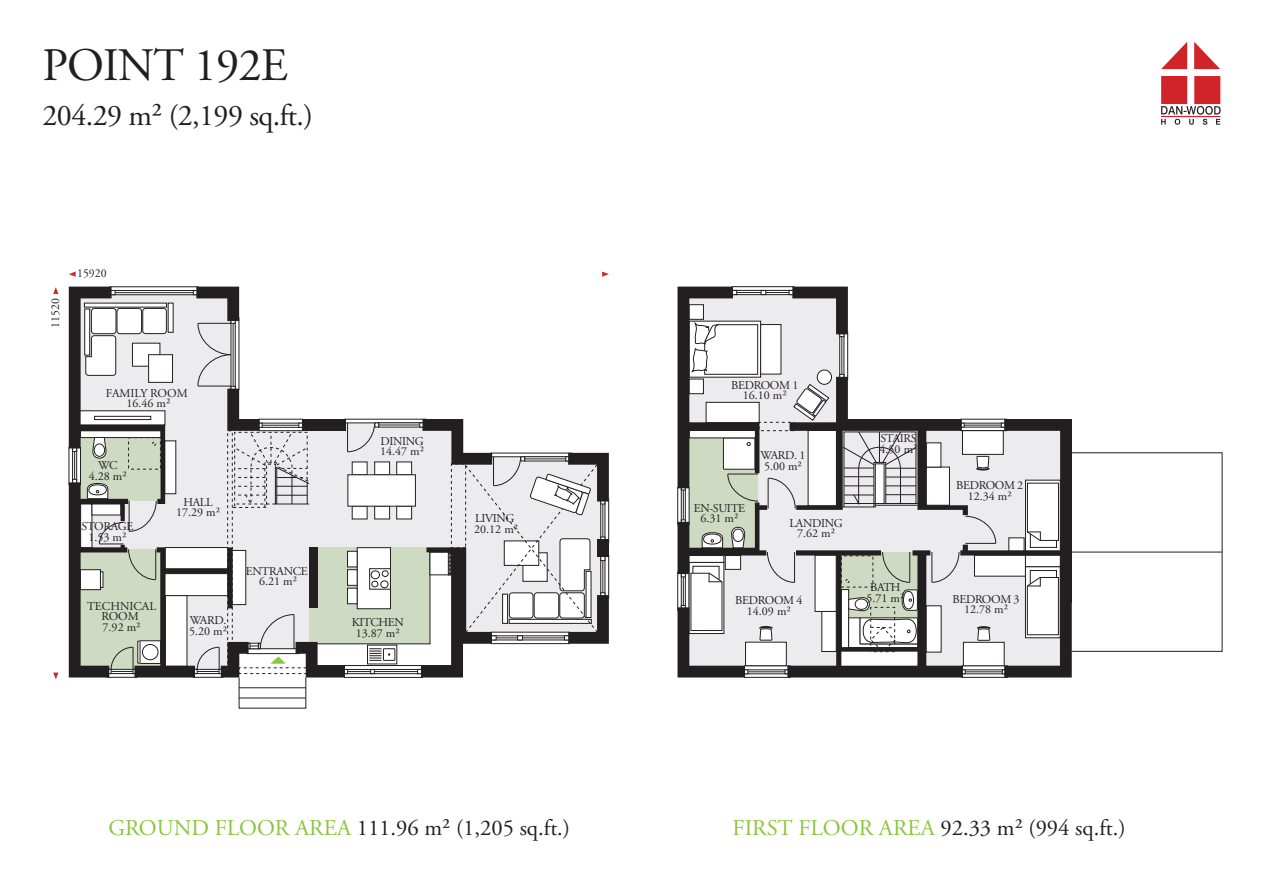
<style>
.page{position:relative;width:1263px;height:893px;background:#fff}
.page>*{position:absolute;margin:0;border:0;box-sizing:border-box;transform-origin:0 0}
.t1{font:46.5px "Adobe Garamond Pro";letter-spacing:-.02em;color:#231f20}
.t2{font:30px "Adobe Garamond Pro";letter-spacing:-.02em;color:#231f20}
.t3{font:22.5px "Adobe Garamond Pro";color:#231f20}
.t4{font:12px/10.5px "Adobe Garamond Pro";letter-spacing:-.03em;color:#231f20;text-align:center}
.t5{font:12px/10.5px "Adobe Garamond Pro";color:#231f20;text-align:center}
.s1{color:#8bc63e}
</style>
<div class="page">
<div style="left:344px;top:665px;width:78px;height:13px;border:1px solid #231f20"></div>
<div style="left:1161px;top:76px;width:26px;height:28px;background:#d1232a"></div>
<div style="left:1194px;top:76px;width:26px;height:28px;background:#d1232a"></div>
<svg style="left:1161px;top:42px;width:26px;height:27px"></svg>
<svg style="left:1194px;top:42px;width:26px;height:27px"></svg>
<svg style="left:1161px;top:106px;width:60px;height:19px"></svg>
<svg style="left:53px;top:287px;width:5px;height:7px"></svg>
<svg style="left:69px;top:272px;width:7px;height:5px"></svg>
<svg style="left:53px;top:673px;width:5px;height:6px"></svg>
<svg style="left:602px;top:272px;width:7px;height:5px"></svg>
<hr style="left:239px;top:698px;width:67px;height:1px;background:#231f20">
<hr style="left:239px;top:687px;width:67px;height:1px;background:#231f20">
<div style="left:732px;top:286px;width:62px;height:5px;border:1px solid #231f20"></div>
<svg style="left:69px;top:287px;width:540px;height:390px"></svg>
<svg style="left:677px;top:287px;width:545px;height:390px"></svg>
<h1 class="t1" style="left:43px;top:37px;width:247px">POINT 192E</h1>
<h2 class="t2" style="left:43px;top:97px;width:272px">204.29 m² (2,199 sq.ft.)</h2>
<p class="t4" style="left:50px;top:328px;width:31px;rotate:-90deg">11520</p>
<p class="t4" style="left:77px;top:269px;width:31px">15920</p>
<p class="t5" style="left:106px;top:388px;width:83px">FAMILY ROOM<br>16.46 m²</p>
<p class="t4" style="left:89px;top:460px;width:39px">WC<br>4.28 m²</p>
<p class="t4" style="left:82px;top:522px;width:53px">STORAGE<br>1.53 m²</p>
<p class="t5" style="left:87px;top:601px;width:71px">TECHNICAL<br>ROOM<br>7.92 m²</p>
<p class="t4" style="left:176px;top:497px;width:45px">HALL<br>17.29 m²</p>
<p class="t4" style="left:189px;top:616px;width:39px;text-align:left">WARD.<br>5.20 m²</p>
<p class="t4" style="left:246px;top:566px;width:63px">ENTRANCE<br>6.21 m²</p>
<p class="t4" style="left:380px;top:436px;width:45px;text-align:left">DINING<br>14.47 m²</p>
<p class="t4" style="left:352px;top:618px;width:54px">KITCHEN<br>13.87 m²</p>
<p class="t4" style="left:474px;top:514px;width:45px;text-align:left">LIVING<br>20.12 m²</p>
<p class="t4" style="left:731px;top:380px;width:69px">BEDROOM 1<br>16.10 m²</p>
<p class="t4" style="left:694px;top:503px;width:53px">EN-SUITE<br>6.31 m²</p>
<p class="t4" style="left:760px;top:451px;width:47px;text-align:left">WARD. 1<br>5.00 m²</p>
<p class="t4" style="left:789px;top:518px;width:55px">LANDING<br>7.62 m²</p>
<p class="t4" style="left:735px;top:596px;width:69px">BEDROOM 4<br>14.09 m²</p>
<p class="t4" style="left:879px;top:434px;width:39px;text-align:left">STAIRS<br>4.50 m²</p>
<p class="t4" style="left:866px;top:582px;width:39px">BATH<br>5.71 m²</p>
<p class="t4" style="left:956px;top:481px;width:69px">BEDROOM 2<br>12.34 m²</p>
<p class="t4" style="left:952px;top:594px;width:69px">BEDROOM 3<br>12.78 m²</p>
<h3 class="t3" style="left:108px;top:814px;width:463px"><span class="s1">GROUND FLOOR AREA</span> 111.96 m² (1,205 sq.ft.)</h3>
<h3 class="t3" style="left:732px;top:814px;width:395px"><span class="s1">FIRST FLOOR AREA</span> 92.33 m² (994 sq.ft.)</h3>
</div>
